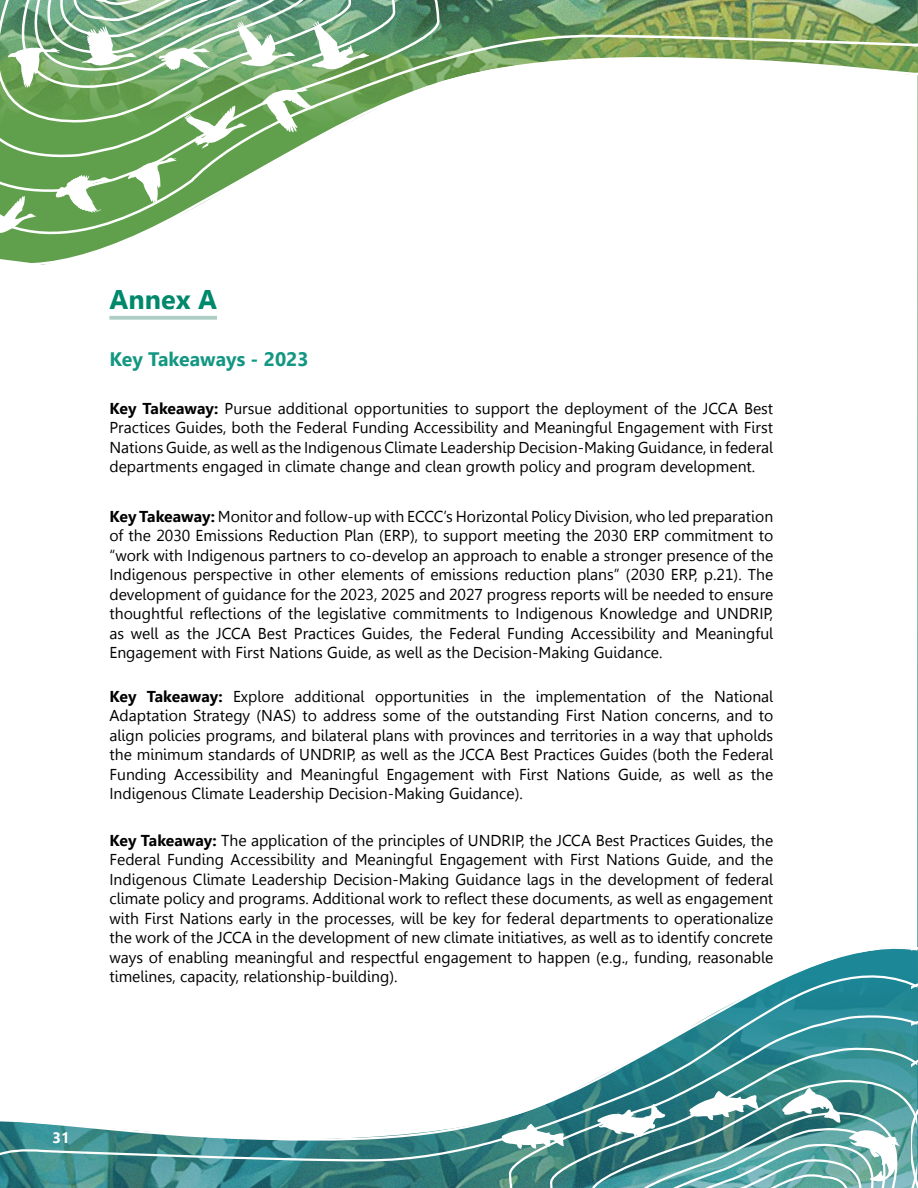
<style>
.page{position:relative;width:918px;height:1188px;background:#fff}
.page>*{position:absolute;margin:0;border:0;box-sizing:border-box;transform-origin:0 0}
.t1{font:700 27px "Leelawadee";color:#00886c}
.t2{font:700 19.5px "Leelawadee";color:#139782}
.t3{font:15.75px/19.5px "Leelawadee";color:#000;text-align:justify}
.t4{font:700 15px "Leelawadee";color:#fff}
.s1{font-weight:700}
</style>
<div class="page">
<svg style="left:0;top:948px;width:912px;height:240px"></svg>
<svg style="left:0;top:0;width:912px;height:265px"></svg>
<svg style="left:237px;top:21px;width:58px;height:46px"></svg>
<svg style="left:261px;top:88px;width:56px;height:45px"></svg>
<svg style="left:312px;top:21px;width:57px;height:49px"></svg>
<svg style="left:184px;top:105px;width:63px;height:43px"></svg>
<svg style="left:0;top:196px;width:36px;height:43px"></svg>
<svg style="left:159px;top:48px;width:57px;height:22px"></svg>
<svg style="left:82px;top:26px;width:55px;height:40px"></svg>
<svg style="left:128px;top:158px;width:48px;height:45px"></svg>
<svg style="left:8px;top:48px;width:52px;height:40px"></svg>
<svg style="left:56px;top:175px;width:55px;height:38px"></svg>
<svg style="left:782px;top:1088px;width:59px;height:35px"></svg>
<svg style="left:689px;top:1091px;width:70px;height:29px"></svg>
<svg style="left:501px;top:1124px;width:63px;height:25px"></svg>
<svg style="left:597px;top:1104px;width:68px;height:33px"></svg>
<svg style="left:849px;top:1130px;width:51px;height:52px"></svg>
<svg style="left:109px;top:316px;width:108px;height:4px"></svg>
<svg style="left:912px;top:0;width:6px;height:1188px"></svg>
<h1 class="t1" style="left:109px;top:284px;width:109px">Annex A</h1>
<p class="t2" style="left:109px;top:348px;width:201px">Key Takeaways - 2023</p>
<p class="t3" style="left:109px;top:399px;width:665px"><span class="s1">Key Takeaway:</span> Pursue additional opportunities to support the deployment of the JCCA Best Practices Guides, both the Federal Funding Accessibility and Meaningful Engagement with First Nations Guide, as well as the Indigenous Climate Leadership Decision-Making Guidance, in federal departments engaged in climate change and clean growth policy and program development.</p>
<p class="t3" style="left:109px;top:507px;width:665px"><span class="s1">Key Takeaway:</span> Monitor and follow-up with ECCC’s Horizontal Policy Division, who led preparation of the 2030 Emissions Reduction Plan (ERP), to support meeting the 2030 ERP commitment to “work with Indigenous partners to co-develop an approach to enable a stronger presence of the Indigenous perspective in other elements of emissions reduction plans” (2030 ERP, p.21). The development of guidance for the 2023, 2025 and 2027 progress reports will be needed to ensure thoughtful reflections of the legislative commitments to Indigenous Knowledge and UNDRIP, as well as the JCCA Best Practices Guides, the Federal Funding Accessibility and Meaningful Engagement with First Nations Guide, as well as the Decision-Making Guidance.</p>
<p class="t3" style="left:109px;top:687px;width:665px"><span class="s1">Key Takeaway:</span> Explore additional opportunities in the implementation of the National Adaptation Strategy (NAS) to address some of the outstanding First Nation concerns, and to align policies programs, and bilateral plans with provinces and territories in a way that upholds the minimum standards of UNDRIP, as well as the JCCA Best Practices Guides (both the Federal Funding Accessibility and Meaningful Engagement with First Nations Guide, as well as the Indigenous Climate Leadership Decision-Making Guidance).</p>
<p class="t3" style="left:109px;top:831px;width:665px"><span class="s1">Key Takeaway:</span> The application of the principles of UNDRIP, the JCCA Best Practices Guides, the Federal Funding Accessibility and Meaningful Engagement with First Nations Guide, and the Indigenous Climate Leadership Decision-Making Guidance lags in the development of federal climate policy and programs. Additional work to reflect these documents, as well as engagement with First Nations early in the processes, will be key for federal departments to operationalize the work of the JCCA in the development of new climate initiatives, as well as to identify concrete ways of enabling meaningful and respectful engagement to happen (e.g., funding, reasonable timelines, capacity, relationship-building).</p>
<p class="t4" style="left:52px;top:1129px;width:19px">31</p>
</div>
